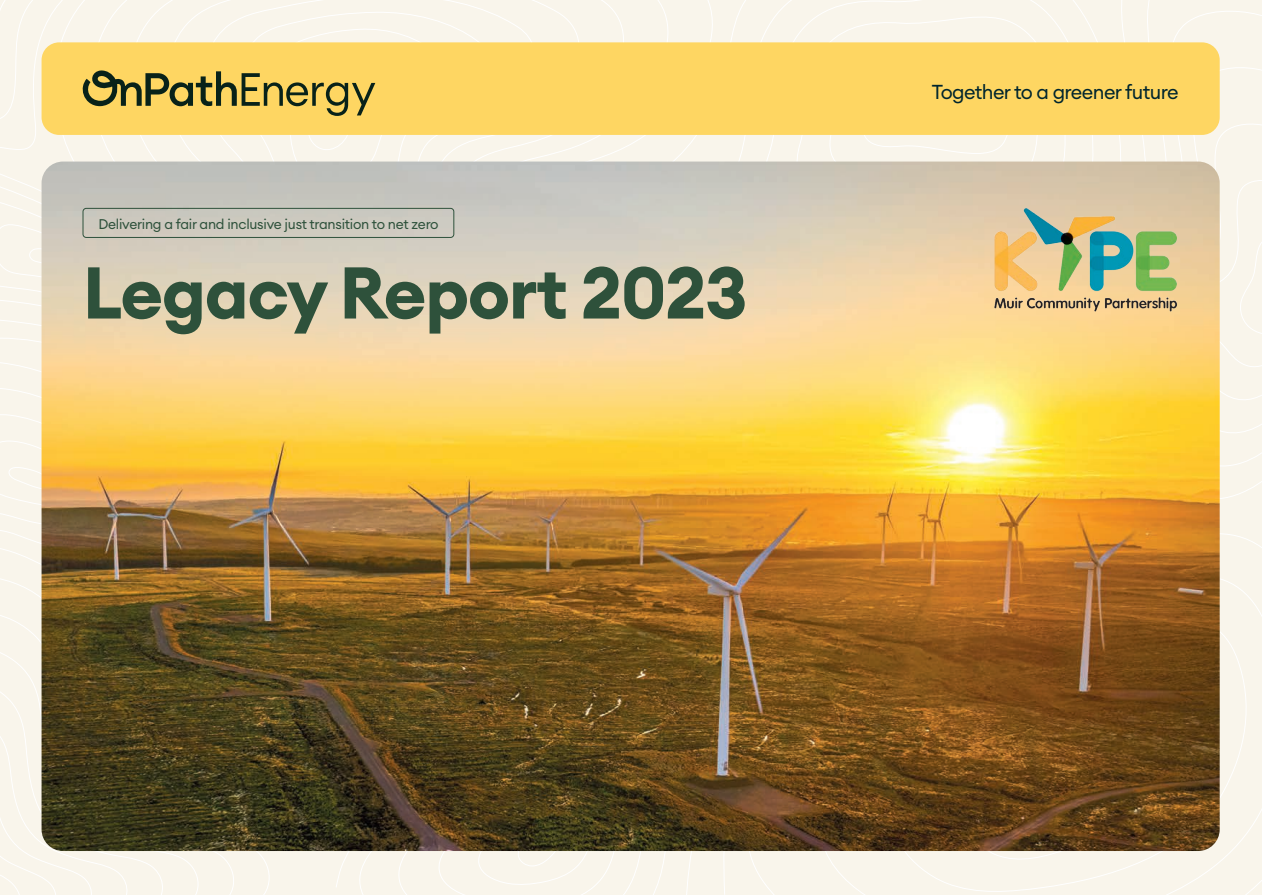
<style>
.page{position:relative;width:1262px;height:895px;background:#fff}
.page>*{position:absolute;margin:0;border:0;box-sizing:border-box;transform-origin:0 0}
.t1{font:700 72px "Euclid Circular A";letter-spacing:-.02em;color:#2e513b}
.t2{font:19.95px "Euclid Circular A";letter-spacing:-.03em;color:#00252d}
.t3{font:13.8px "Euclid Circular A";letter-spacing:-.02em;color:#2e513b}
</style>
<div class="page">
<div style="left:1076px;top:0;width:186px;height:894px;background:#f9f5eb"></div>
<div style="left:0;top:0;width:1076px;height:894px;background:#f9f5eb"></div>
<div style="left:42px;top:42px;width:1177px;height:93px;background:#fed662;border-radius:18px"></div>
<img style="left:42px;top:161px;width:1177px;height:689px">
<svg style="left:83px;top:70px;width:292px;height:46px"></svg>
<img style="left:985px;top:200px;width:193px;height:119px">
<div style="left:83px;top:208px;width:371px;height:30px;border:1px solid #2e513b;border-radius:3px"></div>
<p class="t3" style="left:98px;top:214px;width:342px">Delivering a fair and inclusive just transition to net zero</p>
<p class="t1" style="left:83px;top:246px;width:666px">Legacy Report 2023</p>
<p class="t2" style="left:931px;top:79px;width:248px">Together to a greener future</p>
</div>
